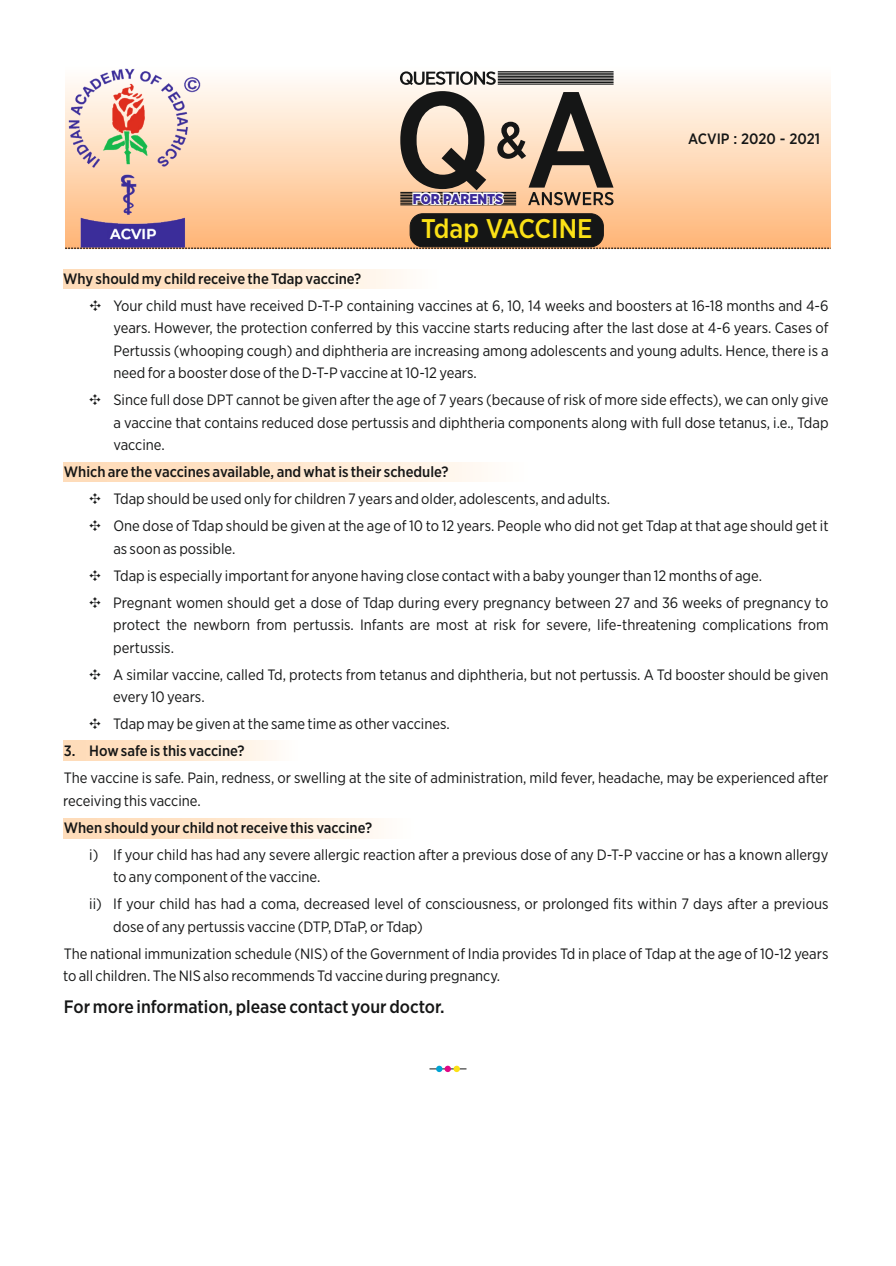
<style>
.page{position:relative;width:896px;height:1266px;background:#fff}
.page>*{position:absolute;margin:0;border:0;box-sizing:border-box;transform-origin:0 0}
.t1{font:500 135.75px "Gotham Narrow";color:#151616}
.t2{font:500 51.45px "Gotham Narrow";color:#151616}
.t3{font:500 27px "Gotham Narrow";color:#fbe116}
.t4{font:500 18px "Gotham Narrow";color:#151616}
.t5{font:15px/22.5px "Gotham Narrow";color:#151616}
.t6{font:500 15px "Gotham Narrow";color:#151616}
.t7{font:900 14.25px "Gotham Narrow";color:#3c2b99}
.s1{font-weight:500}
.s2{font-family:"Monotype Sorts"}
</style>
<div class="page">
<div style="left:65px;top:65px;width:766px;height:184px;background:linear-gradient(to bottom,#feffff,#fcb476)"></div>
<img style="left:65px;top:65px;width:139px;height:183px">
<svg style="left:65px;top:248px;width:766px;height:1px"></svg>
<svg style="left:400px;top:71px;width:96px;height:14px"></svg>
<svg style="left:528px;top:192px;width:85px;height:13px"></svg>
<hr style="left:498px;top:71px;width:116px;height:1px;background:#151616">
<hr style="left:498px;top:73px;width:116px;height:1px;background:#151616">
<hr style="left:498px;top:75px;width:116px;height:1px;background:#151616">
<hr style="left:498px;top:76px;width:116px;height:1px;background:#151616">
<hr style="left:498px;top:78px;width:116px;height:1px;background:#151616">
<hr style="left:498px;top:79px;width:116px;height:1px;background:#151616">
<hr style="left:498px;top:81px;width:116px;height:1px;background:#151616">
<hr style="left:498px;top:82px;width:116px;height:1px;background:#151616">
<hr style="left:498px;top:84px;width:116px;height:1px;background:#151616">
<hr style="left:400px;top:192px;width:116px;height:1px;background:#151616">
<hr style="left:400px;top:194px;width:116px;height:1px;background:#151616">
<hr style="left:400px;top:195px;width:116px;height:1px;background:#151616">
<hr style="left:400px;top:197px;width:116px;height:1px;background:#151616">
<hr style="left:400px;top:198px;width:116px;height:1px;background:#151616">
<hr style="left:400px;top:200px;width:116px;height:1px;background:#151616">
<hr style="left:400px;top:201px;width:116px;height:1px;background:#151616">
<hr style="left:400px;top:203px;width:116px;height:1px;background:#151616">
<hr style="left:400px;top:205px;width:116px;height:1px;background:#151616">
<div style="left:410px;top:213px;width:194px;height:34px;background:#151616;border:1px solid #151616;border-radius:13px"></div>
<svg style="left:412px;top:192px;width:92px;height:13px"></svg>
<div style="left:63px;top:269px;width:376px;height:19px;background:linear-gradient(to right,#ffd7af,#fffcf7)"></div>
<div style="left:63px;top:462px;width:464px;height:20px;background:linear-gradient(to right,#ffd7b0,#fffcf7)"></div>
<div style="left:63px;top:741px;width:236px;height:19px;background:linear-gradient(to right,#ffd7af,#fffbf7)"></div>
<div style="left:63px;top:819px;width:350px;height:19px;background:linear-gradient(to right,#ffd7af,#fffcf7)"></div>
<hr style="left:429px;top:1069px;width:37px;height:1px;background:#151616">
<svg style="left:436px;top:1066px;width:15px;height:6px"></svg>
<div style="left:453px;top:1066px;width:7px;height:6px;background:#fbe116;border-radius:50%"></div>
<h1 class="t1" style="left:393px;top:79px;width:225px">QA</h1>
<p class="t7" style="left:413px;top:192px;width:92px">FOR PARENTS</p>
<h2 class="t2" style="left:496px;top:117px;width:33px">&amp;</h2>
<h3 class="t3" style="left:421px;top:216px;width:173px">Tdap VACCINE</h3>
<p class="t6" style="left:688px;top:132px;width:133px">ACVIP : 2020 - 2021</p>
<p class="t5" style="left:89px;top:266px;width:741px;line-height:27px;text-indent:-26px"><span class="s1">Why should my child receive the Tdap vaccine?<br></span><span class="s2">E</span> Your child must have received D-T-P containing vaccines at 6, 10, 14 weeks and boosters at 16-18 months and 4-6</p>
<p class="t5" style="left:113px;top:317px;width:717px;text-align:justify">years. However, the protection conferred by this vaccine starts reducing after the last dose at 4-6 years. Cases of Pertussis (whooping cough) and diphtheria are increasing among adolescents and young adults. Hence, there is a need for a booster dose of the D-T-P vaccine at 10-12 years.</p>
<p class="t5" style="left:113px;top:389px;width:717px;text-align:justify;text-indent:-24px"><span class="s2">E</span> Since full dose DPT cannot be given after the age of 7 years (because of risk of more side effects), we can only give a vaccine that contains reduced dose pertussis and diphtheria components along with full dose tetanus, i.e., Tdap vaccine.</p>
<p class="t5" style="left:89px;top:459px;width:741px;line-height:27px;text-indent:-25px"><span class="s1">Which are the vaccines available, and what is their schedule?<br></span><span class="s2">E</span> Tdap should be used only for children 7 years and older, adolescents, and adults.<br><span class="s2">E</span> One dose of Tdap should be given at the age of 10 to 12 years. People who did not get Tdap at that age should get it</p>
<p class="t5" style="left:89px;top:536px;width:741px;line-height:27px;text-indent:24px">as soon as possible.<br><span class="s2">E</span> Tdap is especially important for anyone having close contact with a baby younger than 12 months of age.<br><span class="s2">E</span> Pregnant women should get a dose of Tdap during every pregnancy between 27 and 36 weeks of pregnancy to</p>
<p class="t5" style="left:113px;top:614px;width:717px">protect the newborn from pertussis. Infants are most at risk for severe, life-threatening complications from pertussis.</p>
<p class="t5" style="left:113px;top:664px;width:717px;text-indent:-24px"><span class="s2">E</span> A similar vaccine, called Td, protects from tetanus and diphtheria, but not pertussis. A Td booster should be given every 10 years.</p>
<p class="t5" style="left:89px;top:713px;width:362px"><span class="s2">E</span> Tdap may be given at the same time as other vaccines.</p>
<p class="t6" style="left:64px;top:744px;width:182px">3. How safe is this vaccine?</p>
<p class="t5" style="left:63px;top:767px;width:767px">The vaccine is safe. Pain, redness, or swelling at the site of administration, mild fever, headache, may be experienced after receiving this vaccine.</p>
<p class="t6" style="left:64px;top:821px;width:310px">When should your child not receive this vaccine?</p>
<p class="t5" style="left:113px;top:844px;width:717px;text-indent:-24px">i) If your child has had any severe allergic reaction after a previous dose of any D-T-P vaccine or has a known allergy to any component of the vaccine.</p>
<p class="t5" style="left:113px;top:893px;width:717px;text-indent:-24px">ii) If your child has had a coma, decreased level of consciousness, or prolonged fits within 7 days after a previous dose of any pertussis vaccine (DTP, DTaP, or Tdap)</p>
<p class="t5" style="left:63px;top:943px;width:767px">The national immunization schedule (NIS) of the Government of India provides Td in place of Tdap at the age of 10-12 years to all children. The NIS also recommends Td vaccine during pregnancy.</p>
<p class="t4" style="left:64px;top:998px;width:382px">For more information, please contact your doctor.</p>
</div>
